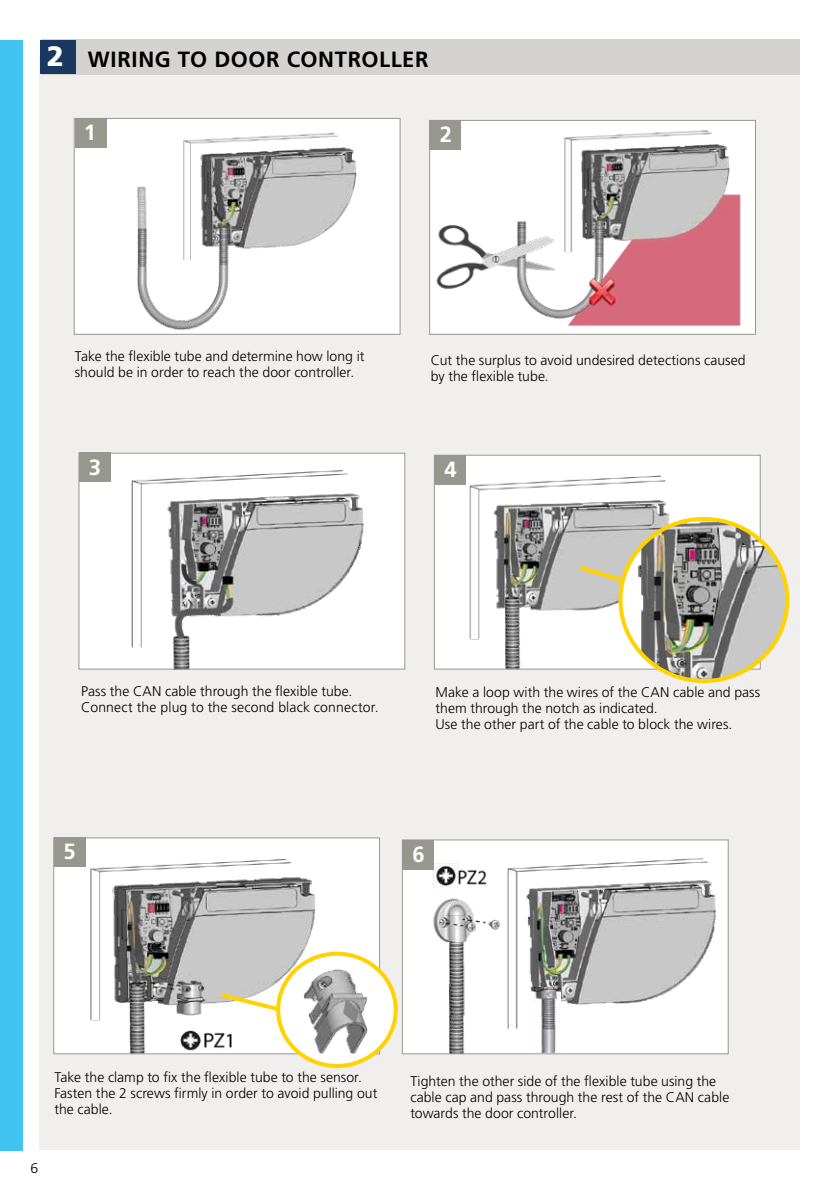
<style>
.page{position:relative;width:840px;height:1191px;background:#fff}
.page>*{position:absolute;margin:0;border:0;box-sizing:border-box;transform-origin:0 0}
.t1{font:900 28px "Frutiger LT Std";color:#fff}
.t2{font:700 22px "Frutiger LT Std";letter-spacing:.025em;color:#000}
.t3{font:700 22px "Frutiger LT Std";color:#fff}
.t4{font:300 14px/16px "Frutiger LT Std";color:#000}
</style>
<div class="page">
<div style="left:40px;top:55px;width:759px;height:1095px;background:#f0efee"></div>
<div style="left:0;top:40px;width:23px;height:1110px;background:#42c4f3"></div>
<div style="left:41px;top:39px;width:758px;height:35px;background:#d4d3d0"></div>
<div style="left:40px;top:40px;width:35px;height:33px;background:#1a3760"></div>
<div style="left:74px;top:118px;width:326px;height:216px;background:#fff"></div>
<img style="left:137px;top:132px;width:220px;height:198px">
<div style="left:74px;top:118px;width:326px;height:217px;border:1px solid #969890"></div>
<div style="left:75px;top:118px;width:31px;height:29px;background:#969890"></div>
<img style="left:431px;top:122px;width:322px;height:211px">
<div style="left:429px;top:120px;width:326px;height:215px;border:1px solid #969890"></div>
<div style="left:429px;top:121px;width:31px;height:29px;background:#969890"></div>
<img style="left:80px;top:455px;width:323px;height:212px">
<div style="left:78px;top:453px;width:327px;height:216px;border:1px solid #969890"></div>
<div style="left:79px;top:453px;width:32px;height:29px;background:#969890"></div>
<img style="left:435px;top:457px;width:323px;height:210px">
<div style="left:433px;top:455px;width:327px;height:214px;border:1px solid #969890"></div>
<div style="left:434px;top:455px;width:31px;height:29px;background:#969890"></div>
<img style="left:55px;top:839px;width:323px;height:213px">
<div style="left:53px;top:837px;width:327px;height:217px;border:1px solid #969890"></div>
<div style="left:54px;top:837px;width:32px;height:29px;background:#969890"></div>
<img style="left:403px;top:841px;width:323px;height:211px">
<div style="left:401px;top:839px;width:327px;height:215px;border:1px solid #969890"></div>
<div style="left:402px;top:840px;width:31px;height:29px;background:#969890"></div>
<img style="left:282px;top:953px;width:106px;height:113px">
<div style="left:276px;top:951px;width:121px;height:117px;border:4px solid #ffd200;border-radius:50%"></div>
<svg style="left:217px;top:990px;width:65px;height:23px"></svg>
<svg style="left:575px;top:562px;width:45px;height:30px"></svg>
<img style="left:620px;top:519px;width:166px;height:162px">
<div style="left:618px;top:517px;width:170px;height:166px;border:4px solid #ffd200;border-radius:50%"></div>
<img style="left:528px;top:988px;width:32px;height:64px">
<h1 class="t1" style="left:47px;top:40px;width:19px">2</h1>
<h2 class="t2" style="left:88px;top:46px;width:342px">WIRING TO DOOR CONTROLLER</h2>
<h2 class="t3" style="left:84px;top:119px;width:14px">1</h2>
<h2 class="t3" style="left:439px;top:122px;width:14px">2</h2>
<p class="t4" style="left:75px;top:348px;width:291px">Take the flexible tube and determine how long it should be in order to reach the door controller.</p>
<p class="t4" style="left:430px;top:352px;width:316px">Cut the surplus to avoid undesired detections caused by the flexible tube.</p>
<h2 class="t3" style="left:89px;top:454px;width:14px">3</h2>
<h2 class="t3" style="left:444px;top:456px;width:14px">4</h2>
<p class="t4" style="left:81px;top:683px;width:299px">Pass the CAN cable through the flexible tube.<br>Connect the plug to the second black connector.</p>
<p class="t4" style="left:435px;top:684px;width:326px">Make a loop with the wires of the CAN cable and pass them through the notch as indicated.<br>Use the other part of the cable to block the wires.</p>
<h2 class="t3" style="left:63px;top:838px;width:14px">5</h2>
<h2 class="t3" style="left:412px;top:841px;width:14px">6</h2>
<p class="t4" style="left:54px;top:1069px;width:324px">Take the clamp to fix the flexible tube to the sensor.<br>Fasten the 2 screws firmly in order to avoid pulling out the cable.</p>
<p class="t4" style="left:410px;top:1073px;width:320px">Tighten the other side of the flexible tube using the cable cap and pass through the rest of the CAN cable towards the door controller.</p>
<p class="t4" style="left:31px;top:1160px;width:9px">6</p>
</div>
